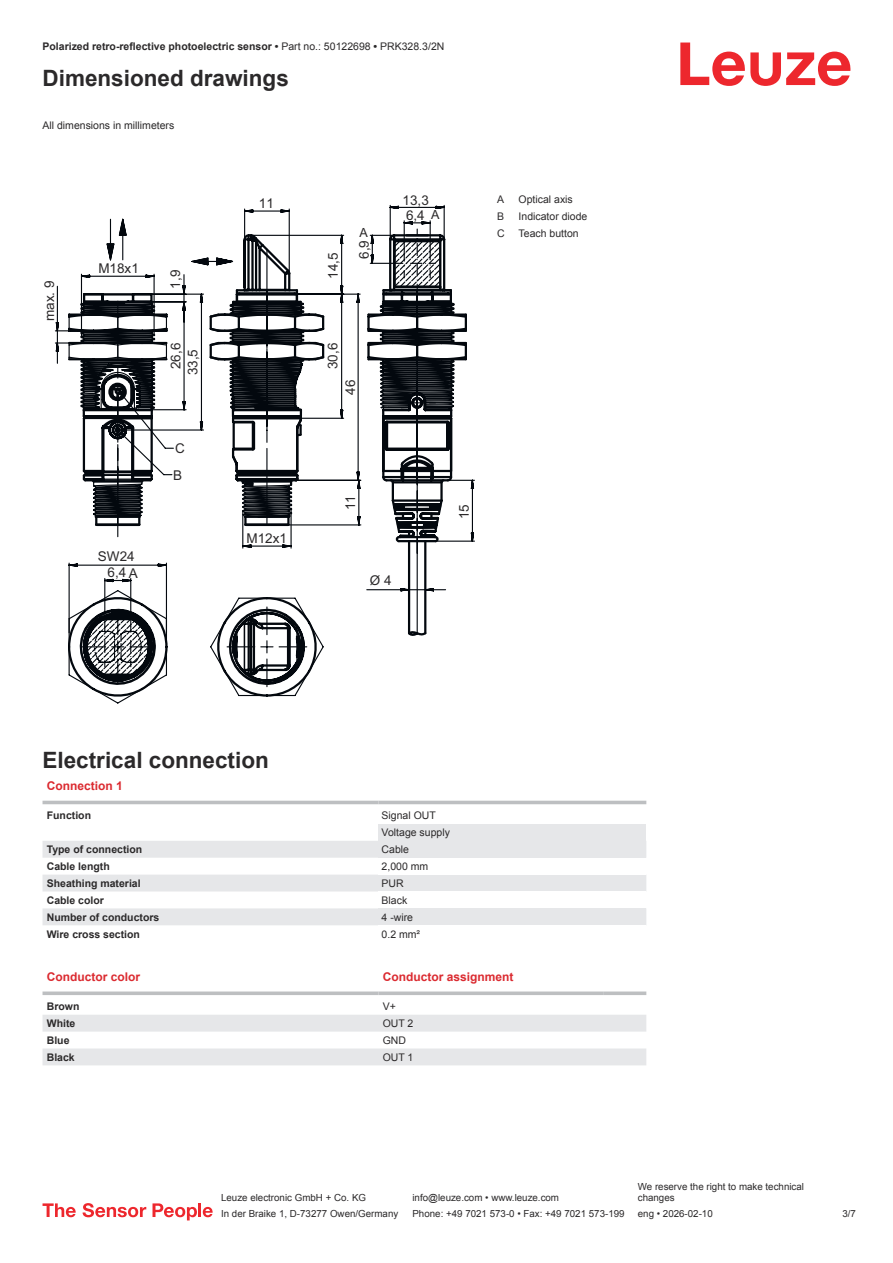
<style>
.page{position:relative;width:893px;height:1263px;background:#fff}
.page>*{position:absolute;margin:0;border:0;box-sizing:border-box;transform-origin:0 0}
.t1{font:700 22.5px "Arial";color:#2b292a}
.t2{font:13.5px/14.5px "Arial";color:#2b292a}
.t3{font:12.6px "Arial";color:#2b292a}
.t4{font:700 12px "Arial";color:#db2a30}
.t5{font:700 10.5px "Arial";color:#2b292a}
.t6{font:10.5px/17px "Arial";color:#2b292a}
.t7{font:9.75px/11.7px "Arial";color:#2b292a}
.s1{font-weight:400}
.s2{font-size:12.6px}
</style>
<div class="page">
<svg style="left:680px;top:43px;width:170px;height:43px"></svg>
<svg style="left:43px;top:800px;width:603px;height:5px"></svg>
<svg style="left:43px;top:841px;width:335px;height:84px;fill:#e6e7e9"></svg>
<hr style="left:43px;top:801px;width:335px;height:3px;background:#bdbfc1">
<hr style="left:378px;top:801px;width:268px;height:3px;background:#bdbfc1">
<div style="left:378px;top:824px;width:268px;height:17px;background:#e6e7e9"></div>
<div style="left:378px;top:841px;width:268px;height:17px;background:#e6e7e9"></div>
<div style="left:378px;top:874px;width:268px;height:17px;background:#e6e7e9"></div>
<div style="left:378px;top:908px;width:268px;height:17px;background:#e6e7e9"></div>
<svg style="left:43px;top:1015px;width:603px;height:50px"></svg>
<svg style="left:43px;top:991px;width:335px;height:4px"></svg>
<svg style="left:378px;top:991px;width:226px;height:4px"></svg>
<svg style="left:604px;top:991px;width:42px;height:4px"></svg>
<svg style="left:43px;top:1203px;width:33px;height:14px"></svg>
<svg style="left:83px;top:1203px;width:63px;height:14px"></svg>
<svg style="left:153px;top:1203px;width:44px;height:17px"></svg>
<hr style="left:198px;top:1203px;width:3px;height:14px;background:#ed272d">
<svg style="left:203px;top:1207px;width:10px;height:10px"></svg>
<svg style="left:208px;top:688px;width:118px;height:117px"></svg>
<svg style="left:68px;top:592px;width:158px;height:93px"></svg>
<svg style="left:54px;top:204px;width:421px;height:388px"></svg>
<svg style="left:226px;top:221px;width:211px;height:467px"></svg>
<svg style="left:104px;top:220px;width:327px;height:407px"></svg>
<svg style="left:80px;top:218px;width:318px;height:232px"></svg>
<p class="t5" style="left:43px;top:42px;width:403px">Polarized retro-reflective photoelectric sensor • <span class="s1">Part no.: 50122698</span> • <span class="s1">PRK328.3/2N</span></p>
<h1 class="t1" style="left:43px;top:69px;width:248px">Dimensioned drawings</h1>
<p class="t6" style="left:43px;top:117px;width:133px">All dimensions in millimeters</p>
<p class="t2" style="left:43px;top:321px;width:42px;rotate:-90deg">max. 9</p>
<p class="t2" style="left:98px;top:262px;width:42px">M18x1</p>
<p class="t2" style="left:98px;top:549px;width:41px;line-height:15.6px;text-align:right">SW24<br>6,4 A</p>
<p class="t2" style="left:169px;top:289px;width:20px;rotate:-90deg">1,9</p>
<p class="t2" style="left:168px;top:375px;width:34px;line-height:17.2px;text-align:center;rotate:-90deg">26,6<br>33,5</p>
<p class="t2" style="left:173px;top:435px;width:13px;line-height:27px">C<br>B</p>
<p class="t2" style="left:259px;top:197px;width:17px">11</p>
<p class="t2" style="left:403px;top:194px;width:38px">13,3<br>6,4 <span class="s2">A</span></p>
<p class="t3" style="left:359px;top:228px;width:10px">A</p>
<p class="t2" style="left:327px;top:279px;width:28px;rotate:-90deg">14,5</p>
<p class="t2" style="left:357px;top:259px;width:20px;rotate:-90deg">6,9</p>
<p class="t2" style="left:326px;top:369px;width:28px;rotate:-90deg">30,6</p>
<p class="t2" style="left:344px;top:395px;width:17px;rotate:-90deg">46</p>
<p class="t2" style="left:246px;top:532px;width:42px">M12x1</p>
<p class="t2" style="left:344px;top:510px;width:17px;rotate:-90deg">11</p>
<p class="t2" style="left:370px;top:573px;width:23px">Ø 4</p>
<p class="t2" style="left:457px;top:519px;width:17px;rotate:-90deg">15</p>
<p class="t6" style="left:497px;top:192px;width:9px">A</p>
<p class="t6" style="left:519px;top:192px;width:56px">Optical axis</p>
<p class="t6" style="left:497px;top:209px;width:9px">B</p>
<p class="t6" style="left:519px;top:209px;width:70px">Indicator diode</p>
<p class="t6" style="left:497px;top:226px;width:9px">C</p>
<p class="t6" style="left:519px;top:226px;width:62px">Teach button</p>
<h1 class="t1" style="left:43px;top:751px;width:228px">Electrical connection</h1>
<p class="t4" style="left:47px;top:781px;width:78px">Connection 1</p>
<p class="t5" style="left:47px;top:811px;width:46px">Function</p>
<p class="t6" style="left:382px;top:808px;width:70px">Signal OUT<br>Voltage supply</p>
<p class="t5" style="left:47px;top:845px;width:97px">Type of connection</p>
<p class="t6" style="left:382px;top:842px;width:29px">Cable</p>
<p class="t5" style="left:47px;top:862px;width:65px">Cable length</p>
<p class="t6" style="left:382px;top:859px;width:48px">2,000 mm</p>
<p class="t5" style="left:47px;top:879px;width:95px">Sheathing material</p>
<p class="t6" style="left:382px;top:875px;width:24px">PUR</p>
<p class="t5" style="left:47px;top:896px;width:59px">Cable color</p>
<p class="t6" style="left:382px;top:892px;width:27px">Black</p>
<p class="t5" style="left:47px;top:913px;width:114px">Number of conductors</p>
<p class="t6" style="left:382px;top:909px;width:33px">4 -wire</p>
<p class="t5" style="left:47px;top:930px;width:95px">Wire cross section</p>
<p class="t6" style="left:382px;top:926px;width:40px">0.2 mm²</p>
<p class="t4" style="left:47px;top:972px;width:95px">Conductor color</p>
<p class="t4" style="left:383px;top:972px;width:132px">Conductor assignment</p>
<p class="t5" style="left:47px;top:1002px;width:34px">Brown</p>
<p class="t6" style="left:383px;top:999px;width:15px">V+</p>
<p class="t5" style="left:47px;top:1019px;width:30px">White</p>
<p class="t6" style="left:383px;top:1016px;width:32px">OUT 2</p>
<p class="t5" style="left:47px;top:1036px;width:24px">Blue</p>
<p class="t6" style="left:383px;top:1032px;width:25px">GND</p>
<p class="t5" style="left:47px;top:1053px;width:30px">Black</p>
<p class="t6" style="left:383px;top:1049px;width:32px">OUT 1</p>
<p class="t7" style="left:221px;top:1193px;width:146px">Leuze electronic GmbH + Co. KG</p>
<p class="t7" style="left:412px;top:1193px;width:148px">info@leuze.com • www.leuze.com</p>
<p class="t7" style="left:638px;top:1181px;width:168px">We reserve the right to make technical changes</p>
<p class="t7" style="left:221px;top:1209px;width:179px">In der Braike 1, D-73277 Owen/Germany</p>
<p class="t7" style="left:412px;top:1209px;width:214px">Phone: +49 7021 573-0 • Fax: +49 7021 573-199</p>
<p class="t7" style="left:638px;top:1209px;width:76px">eng • 2026-02-10</p>
<p class="t7" style="left:842px;top:1209px;width:15px">3 /7</p>
</div>
